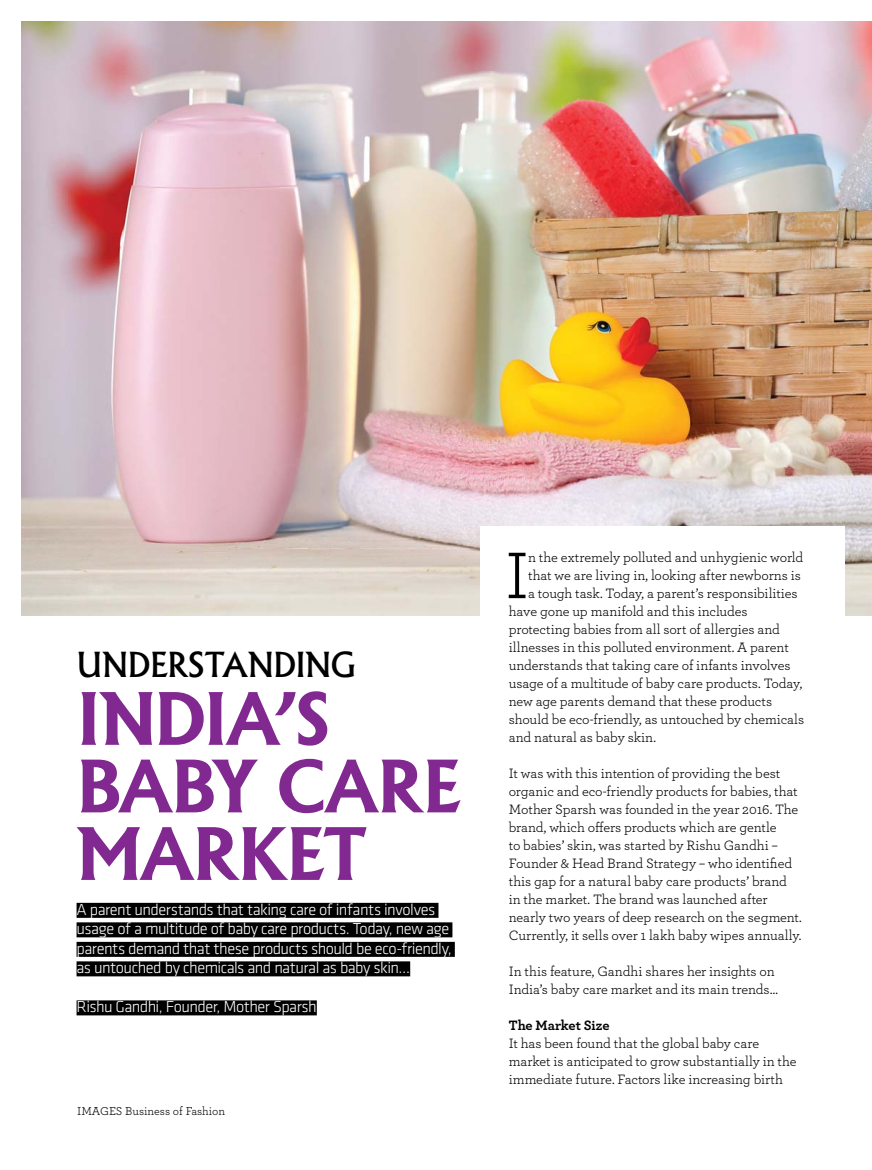
<style>
.page{position:relative;width:872px;height:1170px;background:#fff}
.page>*{position:absolute;margin:0;border:0;box-sizing:border-box;transform-origin:0 0}
.t1{font:700 69px/67.5px "Albertus";letter-spacing:-.005em;color:#812990}
.t2{font:69px "Archer";color:#000}
.t3{font:500 33px "Albertus";letter-spacing:-.025em;color:#000}
.t4{font:16.5px/19.5px "Klavika Light OSTF";letter-spacing:-.03em;color:#fff}
.t5{font:14.25px/18px "Archer";letter-spacing:-.005em;color:#000}
.t6{font:700 14.25px "Archer";letter-spacing:-.005em;color:#000}
.t7{font:12px "Archer";color:#000}
</style>
<div class="page">
<img style="left:21px;top:21px;width:851px;height:594px">
<div style="left:77px;top:902px;width:361px;height:15px;background:#000"></div>
<div style="left:77px;top:922px;width:375px;height:15px;background:#000"></div>
<div style="left:77px;top:941px;width:378px;height:15px;background:#000"></div>
<div style="left:77px;top:961px;width:333px;height:15px;background:#000"></div>
<div style="left:77px;top:1000px;width:240px;height:15px;background:#000"></div>
<div style="left:480px;top:526px;width:364px;height:230px;background:#fff"></div>
<h2 class="t3" style="left:77px;top:644px;width:281px">UNDERSTANDING</h2>
<h1 class="t1" style="left:77px;top:685px;width:387px">INDIA’S<br>BABY CARE<br>MARKET</h1>
<p class="t4" style="left:77px;top:901px;width:377px">A parent understands that taking care of infants involves usage of a multitude of baby care products. Today, new age parents demand that these products should be eco-friendly, as untouched by chemicals and natural as baby skin…</p>
<p class="t4" style="left:77px;top:998px;width:242px">Rishu Gandhi, Founder, Mother Sparsh</p>
<p class="t7" style="left:77px;top:1105px;width:149px">IMAGES Business of Fashion</p>
<h1 class="t2" style="left:505px;top:549px;width:26px">I</h1>
<p class="t5" style="left:528px;top:549px;width:276px">n the extremely polluted and unhygienic world</p>
<p class="t5" style="left:528px;top:567px;width:274px">that we are living in, looking after newborns is</p>
<p class="t5" style="left:528px;top:585px;width:271px">a tough task. Today, a parent’s responsibilities</p>
<p class="t5" style="left:509px;top:603px;width:240px">have gone up manifold and this includes</p>
<p class="t5" style="left:509px;top:621px;width:273px">protecting babies from all sort of allergies and</p>
<p class="t5" style="left:509px;top:639px;width:282px">illnesses in this polluted environment. A parent</p>
<p class="t5" style="left:509px;top:657px;width:283px">understands that taking care of infants involves</p>
<p class="t5" style="left:509px;top:675px;width:295px">usage of a multitude of baby care products. Today,</p>
<p class="t5" style="left:509px;top:693px;width:265px">new age parents demand that these products</p>
<p class="t5" style="left:509px;top:711px;width:297px">should be eco-friendly, as untouched by chemicals</p>
<p class="t5" style="left:509px;top:729px;width:149px">and natural as baby skin.</p>
<p class="t5" style="left:509px;top:765px;width:295px">It was with this intention of providing the best organic and eco-friendly products for babies, that Mother Sparsh was founded in the year 2016. The brand, which offers products which are gentle<br>to babies’ skin, was started by Rishu Gandhi – Founder &amp; Head Brand Strategy – who identified this gap for a natural baby care products’ brand in the market. The brand was launched after nearly two years of deep research on the segment.<br>Currently, it sells over 1 lakh baby wipes annually.</p>
<p class="t5" style="left:509px;top:964px;width:271px">In this feature, Gandhi shares her insights on<br>India’s baby care market and its main trends…</p>
<p class="t6" style="left:509px;top:1020px;width:102px">The Market Size</p>
<p class="t5" style="left:509px;top:1036px;width:289px">It has been found that the global baby care market is anticipated to grow substantially in the immediate future. Factors like increasing birth</p>
</div>
